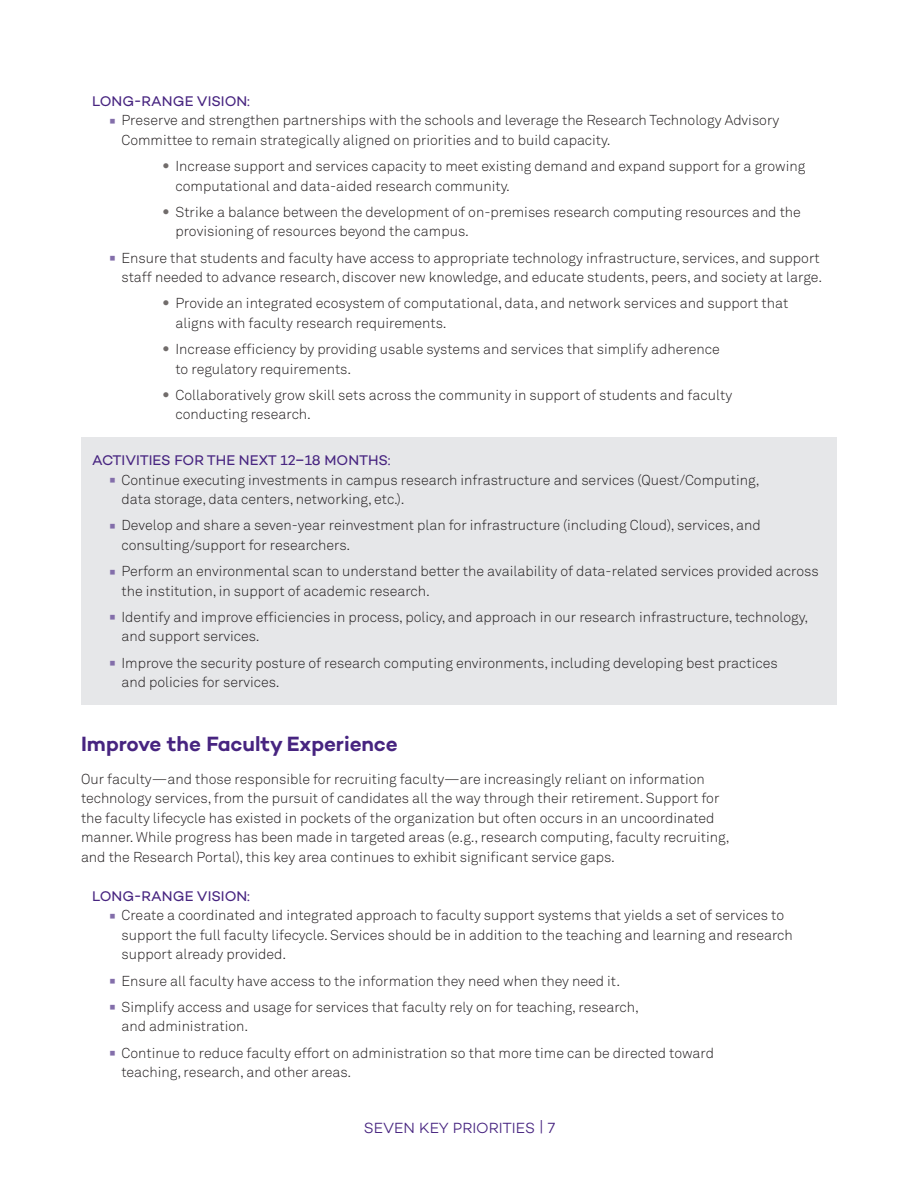
<style>
.page{position:relative;width:918px;height:1188px;background:#fff}
.page>*{position:absolute;margin:0;border:0;box-sizing:border-box;transform-origin:0 0}
.SOD_Subheaders{font:600 21px "Campton";letter-spacing:-.005em;color:#472480}
.t1{font:300 15px "Campton";letter-spacing:-.005em;color:#472480}
.SOD_Bullets{font:300 14.25px/19.5px "Akkurat Pro";color:#231f20}
.SOD_text{font:300 14.25px/19.5px "Akkurat Pro";color:#231f20}
.SOD_Long-Range{font:14.25px "Campton";color:#472480}
.s1{font-weight:700;font-size:30px;color:#836eaa}
.s2{font-weight:700;font-size:18px;color:#716c6b}
</style>
<div class="page">
<div style="left:81px;top:437px;width:756px;height:267px;background:#e6e7e9"></div>
<p class="SOD_Long-Range" style="left:92px;top:92px;width:159px">LONG-RANGE VISION:</p>
<p class="SOD_Bullets" style="left:122px;top:111px;width:659px;text-indent:-14px"><span class="s1">·</span> Preserve and strengthen partnerships with the schools and leverage the Research Technology Advisory<br>Committee to remain strategically aligned on priorities and to build capacity.</p>
<p class="SOD_Bullets" style="left:175px;top:156px;width:631px;text-indent:-13px"><span class="s2">•</span> Increase support and services capacity to meet existing demand and expand support for a growing computational and data-aided research community.</p>
<p class="SOD_Bullets" style="left:175px;top:202px;width:627px;text-indent:-13px"><span class="s2">•</span> Strike a balance between the development of on-premises research computing resources and the provisioning of resources beyond the campus.</p>
<p class="SOD_Bullets" style="left:108px;top:248px;width:716px;text-align:right"><span class="s1">·</span> Ensure that students and faculty have access to appropriate technology infrastructure, services, and support staff needed to advance research, discover new knowledge, and educate students, peers, and society at large.</p>
<p class="SOD_Bullets" style="left:175px;top:294px;width:614px;text-indent:-13px"><span class="s2">•</span> Provide an integrated ecosystem of computational, data, and network services and support that aligns with faculty research requirements.</p>
<p class="SOD_Bullets" style="left:175px;top:339px;width:546px;text-indent:-13px"><span class="s2">•</span> Increase efficiency by providing usable systems and services that simplify adherence to regulatory requirements.</p>
<p class="SOD_Bullets" style="left:175px;top:385px;width:558px;text-indent:-13px"><span class="s2">•</span> Collaboratively grow skill sets across the community in support of students and faculty conducting research.</p>
<p class="SOD_Long-Range" style="left:92px;top:451px;width:300px">ACTIVITIES FOR THE NEXT 12–18 MONTHS:</p>
<p class="SOD_Bullets" style="left:122px;top:470px;width:640px;text-indent:-14px"><span class="s1">·</span> Continue executing investments in campus research infrastructure and services (Quest/Computing, data storage, data centers, networking, etc.).</p>
<p class="SOD_Bullets" style="left:122px;top:516px;width:641px;text-indent:-14px"><span class="s1">·</span> Develop and share a seven-year reinvestment plan for infrastructure (including Cloud), services, and consulting/support for researchers.</p>
<p class="SOD_Bullets" style="left:122px;top:561px;width:699px;text-indent:-14px"><span class="s1">·</span> Perform an environmental scan to understand better the availability of data-related services provided across the institution, in support of academic research.</p>
<p class="SOD_Bullets" style="left:122px;top:607px;width:688px;text-indent:-14px"><span class="s1">·</span> Identify and improve efficiencies in process, policy, and approach in our research infrastructure, technology, and support services.</p>
<p class="SOD_Bullets" style="left:122px;top:653px;width:658px;text-indent:-14px"><span class="s1">·</span> Improve the security posture of research computing environments, including developing best practices and policies for services.</p>
<p class="SOD_Subheaders" style="left:81px;top:730px;width:318px">Improve the Faculty Experience</p>
<p class="SOD_text" style="left:81px;top:769px;width:650px">Our faculty—and those responsible for recruiting faculty—are increasingly reliant on information technology services, from the pursuit of candidates all the way through their retirement. Support for the faculty lifecycle has existed in pockets of the organization but often occurs in an uncoordinated manner. While progress has been made in targeted areas (e.g., research computing, faculty recruiting, and the Research Portal), this key area continues to exhibit significant service gaps.</p>
<p class="SOD_Long-Range" style="left:92px;top:887px;width:159px">LONG-RANGE VISION:</p>
<p class="SOD_Bullets" style="left:122px;top:906px;width:673px;text-indent:-14px"><span class="s1">·</span> Create a coordinated and integrated approach to faculty support systems that yields a set of services to support the full faculty lifecycle. Services should be in addition to the teaching and learning and research support already provided.</p>
<p class="SOD_Bullets" style="left:108px;top:971px;width:514px"><span class="s1">·</span> Ensure all faculty have access to the information they need when they need it.</p>
<p class="SOD_Bullets" style="left:122px;top:997px;width:519px;text-indent:-14px"><span class="s1">·</span> Simplify access and usage for services that faculty rely on for teaching, research, and administration.</p>
<p class="SOD_Bullets" style="left:122px;top:1043px;width:594px;text-indent:-14px"><span class="s1">·</span> Continue to reduce faculty effort on administration so that more time can be directed toward teaching, research, and other areas.</p>
<p class="t1" style="left:364px;top:1119px;width:193px">SEVEN KEY PRIORITIES | 7</p>
</div>
